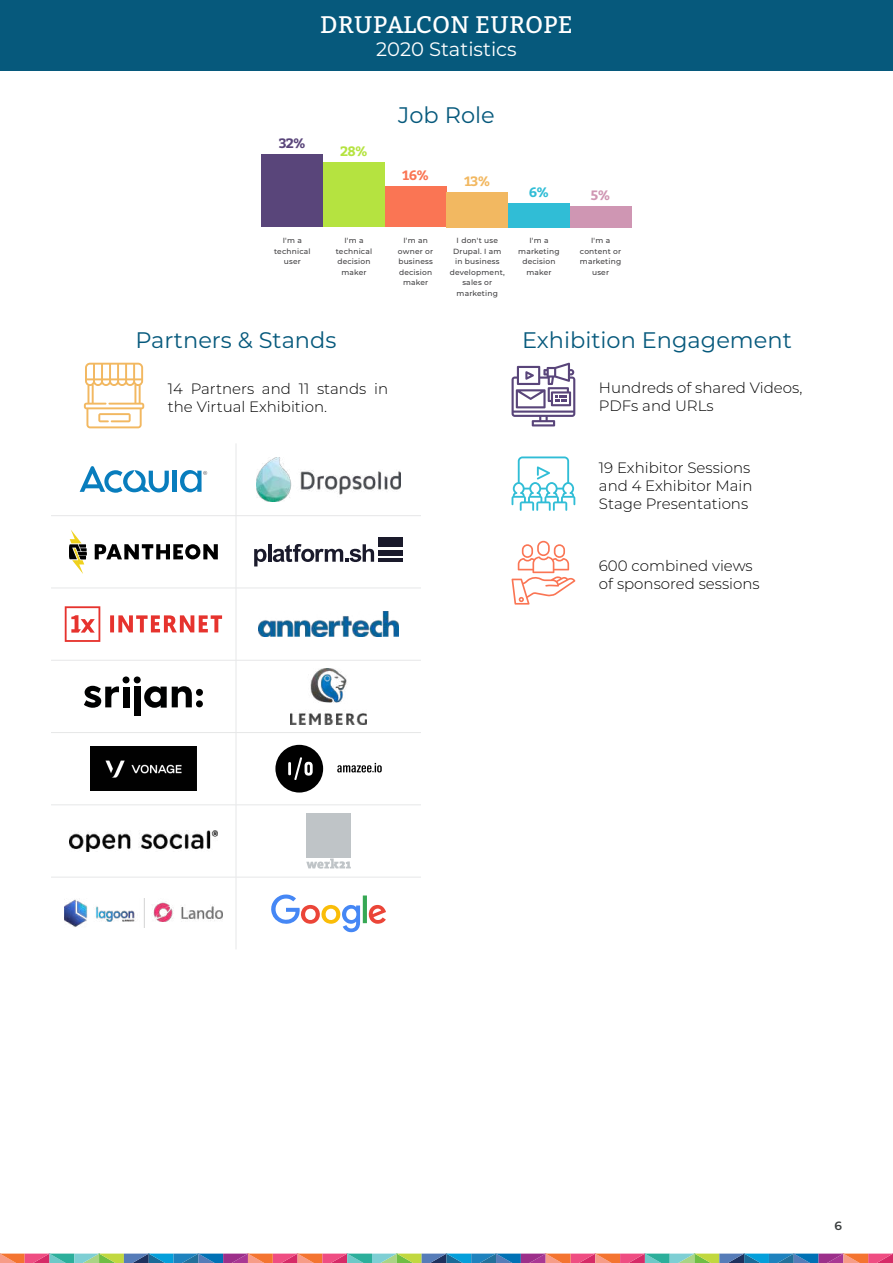
<style>
.page{position:relative;width:893px;height:1263px;background:#fff}
.page>*{position:absolute;margin:0;border:0;box-sizing:border-box;transform-origin:0 0}
.t1{font:24px "Bitter";letter-spacing:.01em;color:#fff}
.t2{font:22.5px "Montserrat";color:#06597c}
.t3{font:19.5px "Montserrat";color:#fff}
.t4{font:300 15px/18px "Montserrat";color:#000}
.t5{font:700 13.5px "Bitter";color:#59457a}
.t6{font:700 13.5px "Bitter";color:#b5e340}
.t7{font:700 13.5px "Bitter";color:#fa7554}
.t8{font:700 13.5px "Bitter";color:#f2b861}
.t9{font:700 13.5px "Bitter";color:#30bdd6}
.t10{font:700 13.5px "Bitter";color:#cf96b3}
.t11{font:600 12px "Montserrat";color:#3a3e3f}
.t12{font:500 7.5px/10.5px "Montserrat";letter-spacing:.025em;color:#414042;text-align:center}
</style>
<div class="page">
<svg style="left:0;top:1253px;width:893px;height:10px;background:#908894"></svg>
<hr style="left:236px;top:443px;width:1px;height:72px;background:#e6e7e8">
<hr style="left:51px;top:515px;width:185px;height:1px;background:#e6e7e8">
<hr style="left:236px;top:515px;width:185px;height:1px;background:#e6e7e8">
<hr style="left:236px;top:516px;width:1px;height:72px;background:#e6e7e8">
<hr style="left:51px;top:588px;width:185px;height:1px;background:#e6e7e8">
<hr style="left:236px;top:588px;width:185px;height:1px;background:#e6e7e8">
<hr style="left:236px;top:588px;width:1px;height:72px;background:#e6e7e8">
<hr style="left:51px;top:660px;width:185px;height:1px;background:#e6e7e8">
<hr style="left:236px;top:660px;width:185px;height:1px;background:#e6e7e8">
<hr style="left:236px;top:660px;width:1px;height:72px;background:#e6e7e8">
<hr style="left:51px;top:732px;width:185px;height:1px;background:#e6e7e8">
<hr style="left:236px;top:732px;width:185px;height:1px;background:#e6e7e8">
<hr style="left:236px;top:733px;width:1px;height:72px;background:#e6e7e8">
<hr style="left:51px;top:804px;width:185px;height:1px;background:#e6e7e8">
<hr style="left:236px;top:804px;width:185px;height:1px;background:#e6e7e8">
<hr style="left:236px;top:805px;width:1px;height:72px;background:#e6e7e8">
<hr style="left:51px;top:877px;width:185px;height:1px;background:#e6e7e8">
<hr style="left:236px;top:877px;width:185px;height:1px;background:#e6e7e8">
<hr style="left:236px;top:877px;width:1px;height:72px;background:#e6e7e8">
<hr style="left:173px;top:471px;width:4px;height:21px;background:#087dbd">
<svg style="left:80px;top:466px;width:89px;height:27px"></svg>
<svg style="left:180px;top:470px;width:27px;height:22px"></svg>
<img style="left:256px;top:457px;width:145px;height:44px">
<svg style="left:95px;top:544px;width:123px;height:15px"></svg>
<svg style="left:69px;top:530px;width:18px;height:44px"></svg>
<div style="left:378px;top:537px;width:25px;height:10px;background:#1a1a2b"></div>
<hr style="left:378px;top:558px;width:25px;height:4px;background:#1a1a2b">
<div style="left:378px;top:550px;width:25px;height:5px;background:#1a1a2b"></div>
<svg style="left:254px;top:549px;width:13px;height:17px"></svg>
<hr style="left:268px;top:544px;width:3px;height:18px;background:#1a1a2b">
<svg style="left:273px;top:544px;width:101px;height:18px"></svg>
<svg style="left:65px;top:606px;width:157px;height:36px"></svg>
<img style="left:258px;top:611px;width:141px;height:26px">
<div style="left:134px;top:687px;width:6px;height:29px;background:#000"></div>
<svg style="left:84px;top:676px;width:119px;height:32px"></svg>
<img style="left:290px;top:669px;width:77px;height:55px">
<img style="left:90px;top:747px;width:107px;height:44px">
<svg style="left:275px;top:745px;width:107px;height:47px"></svg>
<img style="left:69px;top:831px;width:149px;height:21px">
<div style="left:306px;top:813px;width:45px;height:45px;background:#bfc4c7"></div>
<svg style="left:306px;top:858px;width:45px;height:11px"></svg>
<img style="left:65px;top:899px;width:157px;height:29px">
<svg style="left:271px;top:894px;width:115px;height:38px"></svg>
<svg style="left:84px;top:363px;width:60px;height:65px"></svg>
<svg style="left:512px;top:363px;width:63px;height:63px"></svg>
<svg style="left:512px;top:456px;width:63px;height:55px"></svg>
<svg style="left:512px;top:541px;width:63px;height:64px"></svg>
<div style="left:261px;top:154px;width:62px;height:73px;background:#59457a"></div>
<div style="left:385px;top:186px;width:61px;height:41px;background:#fa7554"></div>
<div style="left:323px;top:163px;width:62px;height:64px;background:#b5e340"></div>
<div style="left:570px;top:206px;width:61px;height:21px;background:#cf96b3"></div>
<div style="left:508px;top:203px;width:62px;height:24px;background:#30bdd6"></div>
<div style="left:446px;top:192px;width:62px;height:35px;background:#f2b861"></div>
<div style="left:0;top:0;width:893px;height:71px;background:#06597c"></div>
<h1 class="t1" style="left:320px;top:9px;width:254px">DRUPALCON EUROPE</h1>
<h3 class="t3" style="left:376px;top:36px;width:142px">2020 Statistics</h3>
<h3 class="t5" style="left:279px;top:135px;width:29px">32%</h3>
<h3 class="t6" style="left:340px;top:143px;width:29px">28%</h3>
<h2 class="t2" style="left:398px;top:99px;width:98px">Job Role</h2>
<h3 class="t7" style="left:402px;top:166px;width:28px">16%</h3>
<h3 class="t8" style="left:464px;top:172px;width:28px">13%</h3>
<h3 class="t9" style="left:529px;top:183px;width:22px">6%</h3>
<h3 class="t10" style="left:591px;top:186px;width:21px">5%</h3>
<p class="t12" style="left:274px;top:235px;width:38px">I'm a technical user</p>
<p class="t12" style="left:336px;top:235px;width:38px">I'm a technical decision maker</p>
<p class="t12" style="left:398px;top:235px;width:37px">I'm an owner or business decision maker</p>
<p class="t12" style="left:450px;top:235px;width:56px">I don't use<br>Drupal. I am in business development, sales or marketing</p>
<p class="t12" style="left:518px;top:235px;width:43px">I'm a marketing decision maker</p>
<p class="t12" style="left:580px;top:235px;width:43px">I'm a content or marketing user</p>
<h2 class="t2" style="left:135px;top:324px;width:203px">Partners &amp; Stands</h2>
<h2 class="t2" style="left:522px;top:324px;width:271px">Exhibition Engagement</h2>
<h3 class="t4" style="left:168px;top:379px;width:222px">14 Partners and 11 stands in the Virtual Exhibition.</h3>
<h3 class="t4" style="left:599px;top:378px;width:205px">Hundreds of shared Videos,<br>PDFs and URLs</h3>
<h3 class="t4" style="left:599px;top:458px;width:155px">19 Exhibitor Sessions and 4 Exhibitor Main<br>Stage Presentations</h3>
<h3 class="t4" style="left:599px;top:556px;width:162px">600 combined views of sponsored sessions</h3>
<h3 class="t11" style="left:834px;top:1217px;width:9px">6</h3>
</div>
